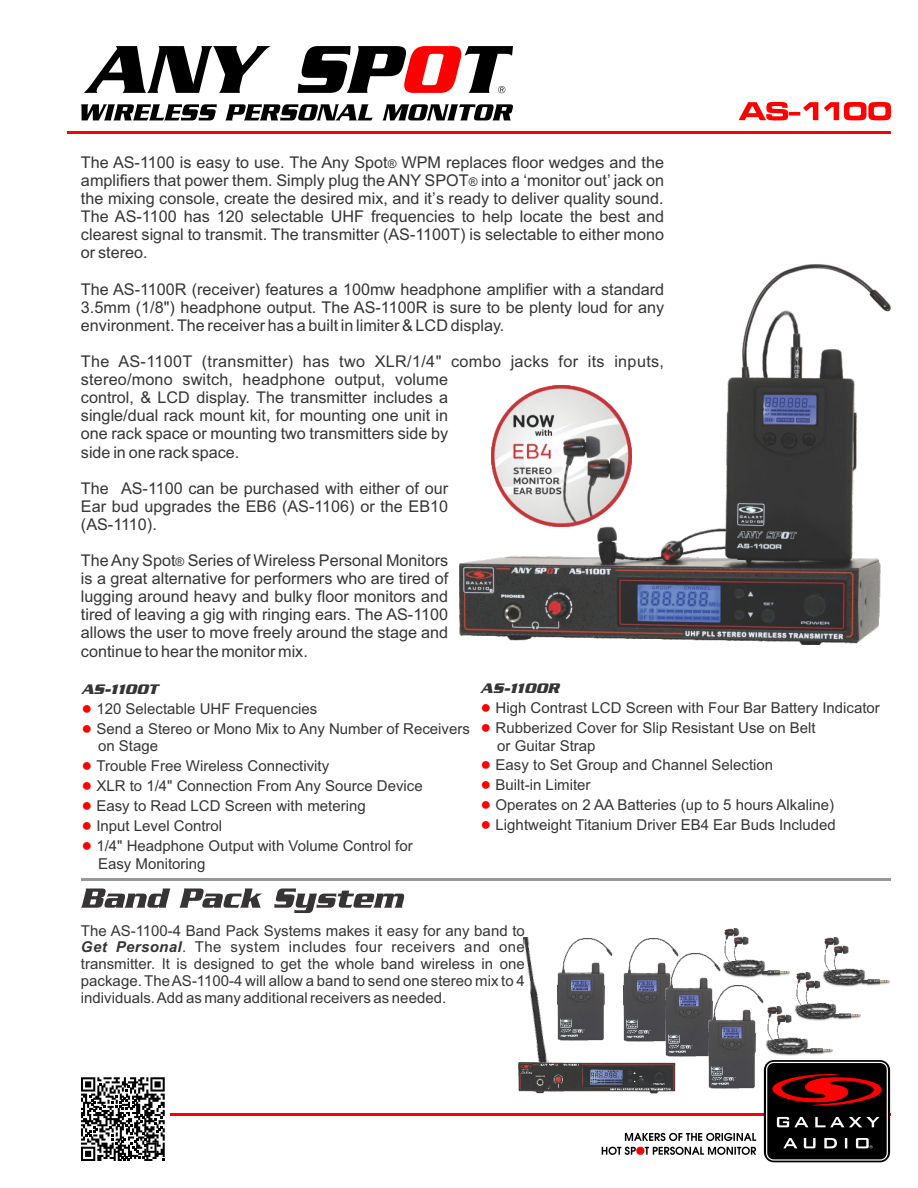
<style>
.page{position:relative;width:918px;height:1188px;background:#fff}
.page>*{position:absolute;margin:0;border:0;box-sizing:border-box;transform-origin:0 0}
.t1{font:16.2px/18.1px "Arial";color:#373435;text-align:justify}
.t2{font:15px/16.8px "Arial";color:#373435}
.t3{font:italic 700 15px "Serpentine";color:#373435}
.s1{font-size:12px}
.s2{font-size:18px;color:#f00}
.s3{font-weight:700;font-style:italic}
</style>
<div class="page">
<img style="left:766px;top:1007px;width:67px;height:49px">
<img style="left:794px;top:972px;width:67px;height:50px">
<img style="left:723px;top:929px;width:67px;height:49px">
<img style="left:822px;top:938px;width:68px;height:49px">
<hr style="left:67px;top:132px;width:824px;height:2px;background:#f00">
<svg style="left:739px;top:102px;width:152px;height:18px"></svg>
<hr style="left:170px;top:1114px;width:721px;height:2px;background:#f00">
<svg style="left:602px;top:1133px;width:154px;height:22px"></svg>
<div style="left:637px;top:1147px;width:6px;height:7px;background:#f00;border-radius:50%"></div>
<svg style="left:764px;top:1060px;width:126px;height:102px;background:#361a1a"></svg>
<svg style="left:81px;top:1077px;width:84px;height:84px"></svg>
<hr style="left:81px;top:878px;width:810px;height:2px;background:#96989a">
<svg style="left:81px;top:888px;width:323px;height:25px"></svg>
<svg style="left:84px;top:46px;width:429px;height:47px"></svg>
<svg style="left:81px;top:104px;width:432px;height:16px"></svg>
<img style="left:459px;top:265px;width:432px;height:379px">
<img style="left:492px;top:386px;width:139px;height:140px">
<img style="left:518px;top:937px;width:31px;height:128px">
<img style="left:519px;top:1062px;width:156px;height:31px">
<img style="left:558px;top:939px;width:55px;height:102px">
<img style="left:623px;top:939px;width:55px;height:102px">
<img style="left:665px;top:954px;width:56px;height:102px">
<img style="left:709px;top:986px;width:55px;height:102px">
<p class="t1" style="left:81px;top:155px;width:585px">The AS-1100 is easy to use. The Any Spot<span class="s1">®</span> WPM replaces floor wedges and the amplifiers that power them. Simply plug the ANY SPOT<span class="s1">®</span> into a ‘monitor out’ jack on the mixing console, create the desired mix, and it’s ready to deliver quality sound.<br>The AS-1100 has 120 selectable UHF frequencies to help locate the best and clearest signal to transmit. The transmitter (AS-1100T) is selectable to either mono or stereo.</p>
<p class="t1" style="left:81px;top:281px;width:585px">The AS-1100R (receiver) features a 100mw headphone amplifier with a standard 3.5mm (1/8") headphone output. The AS-1100R is sure to be plenty loud for any environment. The receiver has a built in limiter &amp; LCD display.</p>
<p class="t1" style="left:81px;top:354px;width:585px;text-align:left">The AS-1100T (transmitter) has two XLR/1/4" combo jacks for its inputs, stereo/mono switch, headphone output, volume<br>control, &amp; LCD display. The transmitter includes a<br>single/dual rack mount kit, for mounting one unit in<br>one rack space or mounting two transmitters side by<br>side in one rack space.</p>
<p class="t1" style="left:81px;top:480px;width:369px">The AS-1100 can be purchased with either of our Ear bud upgrades the EB6 (AS-1106) or the EB10 (AS-1110).</p>
<p class="t1" style="left:81px;top:553px;width:369px">The Any Spot<span class="s1">®</span> Series of Wireless Personal Monitors is a great alternative for performers who are tired of lugging around heavy and bulky floor monitors and tired of leaving a gig with ringing ears. The AS-1100 allows the user to move freely around the stage and continue to hear the monitor mix.</p>
<p class="t3" style="left:81px;top:682px;width:78px">AS-1100T</p>
<p class="t2" style="left:81px;top:702px;width:237px"><span class="s2">●</span> 120 Selectable UHF Frequencies</p>
<p class="t2" style="left:98px;top:721px;width:373px;line-height:17.4px;text-indent:-17px"><span class="s2">●</span> Send a Stereo or Mono Mix to Any Number of Receivers on Stage</p>
<p class="t2" style="left:81px;top:759px;width:249px"><span class="s2">●</span> Trouble Free Wireless Connectivity</p>
<p class="t2" style="left:81px;top:779px;width:343px"><span class="s2">●</span> XLR to 1/4" Connection From Any Source Device</p>
<p class="t2" style="left:81px;top:799px;width:286px"><span class="s2">●</span> Easy to Read LCD Screen with metering</p>
<p class="t2" style="left:81px;top:819px;width:142px"><span class="s2">●</span> Input Level Control</p>
<p class="t2" style="left:98px;top:839px;width:316px;line-height:17.4px;text-indent:-17px"><span class="s2">●</span> 1/4" Headphone Output with Volume Control for<br>Easy Monitoring</p>
<p class="t3" style="left:481px;top:682px;width:80px">AS-1100R</p>
<p class="t2" style="left:481px;top:701px;width:401px"><span class="s2">●</span> High Contrast LCD Screen with Four Bar Battery Indicator</p>
<p class="t2" style="left:497px;top:721px;width:320px;line-height:17.4px;text-indent:-17px"><span class="s2">●</span> Rubberized Cover for Slip Resistant Use on Belt or Guitar Strap</p>
<p class="t2" style="left:481px;top:758px;width:294px"><span class="s2">●</span> Easy to Set Group and Channel Selection</p>
<p class="t2" style="left:481px;top:778px;width:112px"><span class="s2">●</span> Built-in Limiter</p>
<p class="t2" style="left:481px;top:798px;width:355px"><span class="s2">●</span> Operates on 2 AA Batteries (up to 5 hours Alkaline)</p>
<p class="t2" style="left:481px;top:818px;width:357px"><span class="s2">●</span> Lightweight Titanium Driver EB4 Ear Buds Included</p>
<p class="t2" style="left:81px;top:923px;width:445px;text-align:justify">The AS-1100-4 Band Pack Systems makes it easy for any band to <span class="s3">Get Personal</span>. The system includes four receivers and one transmitter. It is designed to get the whole band wireless in one package. The AS-1100-4 will allow a band to send one stereo mix to 4 individuals. Add as many additional receivers as needed.</p>
</div>
